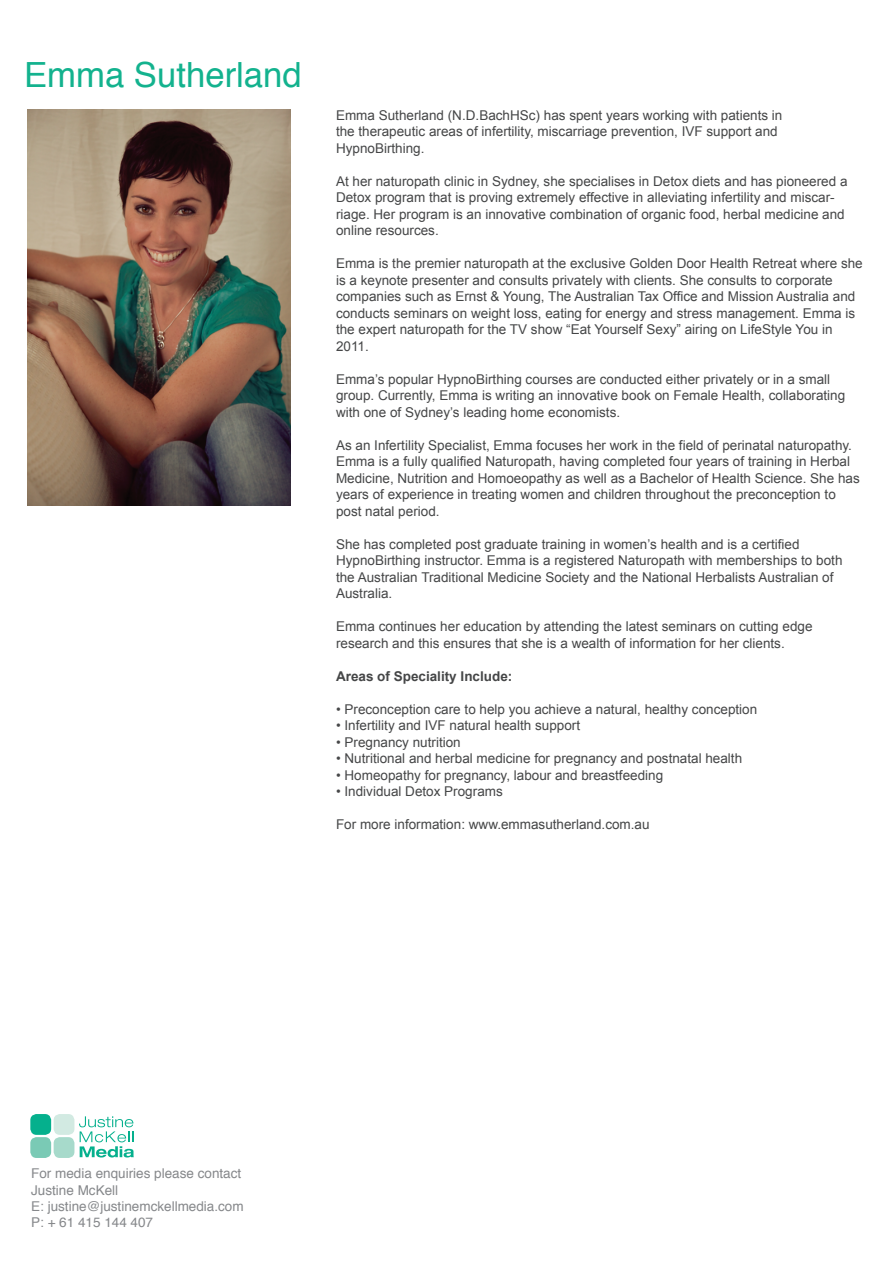
<style>
.page{position:relative;width:893px;height:1263px;background:#fff}
.page>*{position:absolute;margin:0;border:0;box-sizing:border-box;transform-origin:0 0}
.t1{font:34.65px "Helvetica";color:#13b28e}
.t2{font:13.5px/16.5px "Arial";color:#454647}
.t3{font:13.5px/16.2px "Helvetica";color:#86888b}
.t4{font:700 13.5px "Arial";color:#454647}
</style>
<div class="page">
<svg style="left:79px;top:1116px;width:55px;height:41px"></svg>
<div style="left:54px;top:1137px;width:20px;height:21px;background:#a7dacb;border-radius:6px"></div>
<div style="left:54px;top:1114px;width:20px;height:21px;background:#d2eae2;border-radius:6px"></div>
<div style="left:30px;top:1137px;width:21px;height:21px;background:#7acab5;border-radius:6px"></div>
<div style="left:30px;top:1114px;width:21px;height:21px;background:#05b08d;border-radius:6px"></div>
<img style="left:27px;top:110px;width:263px;height:396px">
<h1 class="t1" style="left:24px;top:48px;width:279px">Emma Sutherland</h1>
<p class="t2" style="left:336px;top:107px;width:448px">Emma Sutherland (N.D.BachHSc) has spent years working with patients in the therapeutic areas of infertility, miscarriage prevention, IVF support and<br>HypnoBirthing.</p>
<p class="t2" style="left:336px;top:173px;width:513px">At her naturopath clinic in Sydney, she specialises in Detox diets and has pioneered a Detox program that is proving extremely effective in alleviating infertility and miscar&shy;riage. Her program is an innovative combination of organic food, herbal medicine and online resources.</p>
<p class="t2" style="left:336px;top:255px;width:528px">Emma is the premier naturopath at the exclusive Golden Door Health Retreat where she is a keynote presenter and consults privately with clients. She consults to corporate companies such as Ernst &amp; Young, The Australian Tax Office and Mission Australia and conducts seminars on weight loss, eating for energy and stress management. Emma is the expert naturopath for the TV show “Eat Yourself Sexy” airing on LifeStyle You in 2011.</p>
<p class="t2" style="left:336px;top:371px;width:511px">Emma’s popular HypnoBirthing courses are conducted either privately or in a small group. Currently, Emma is writing an innovative book on Female Health, collaborating with one of Sydney’s leading home economists.</p>
<p class="t2" style="left:336px;top:437px;width:525px">As an Infertility Specialist, Emma focuses her work in the field of perinatal naturopathy.<br>Emma is a fully qualified Naturopath, having completed four years of training in Herbal Medicine, Nutrition and Homoeopathy as well as a Bachelor of Health Science. She has years of experience in treating women and children throughout the preconception to post natal period.</p>
<p class="t2" style="left:336px;top:536px;width:508px">She has completed post graduate training in women’s health and is a certified HypnoBirthing instructor. Emma is a registered Naturopath with memberships to both the Australian Traditional Medicine Society and the National Herbalists Australian of Australia.</p>
<p class="t2" style="left:336px;top:618px;width:478px">Emma continues her education by attending the latest seminars on cutting edge research and this ensures that she is a wealth of information for her clients.</p>
<p class="t4" style="left:336px;top:667px;width:178px">Areas of Speciality Include:</p>
<p class="t2" style="left:336px;top:701px;width:423px">• Preconception care to help you achieve a natural, healthy conception</p>
<p class="t2" style="left:336px;top:717px;width:246px">• Infertility and IVF natural health support</p>
<p class="t2" style="left:336px;top:734px;width:126px">• Pregnancy nutrition</p>
<p class="t2" style="left:336px;top:750px;width:408px">• Nutritional and herbal medicine for pregnancy and postnatal health</p>
<p class="t2" style="left:336px;top:767px;width:329px">• Homeopathy for pregnancy, labour and breastfeeding</p>
<p class="t2" style="left:336px;top:783px;width:168px">• Individual Detox Programs</p>
<p class="t2" style="left:336px;top:816px;width:315px">For more information: www.emmasutherland.com.au</p>
<p class="t3" style="left:31px;top:1166px;width:214px">For media enquiries please contact<br>Justine McKell<br>E: justine@justinemckellmedia.com<br>P: + 61 415 144 407</p>
</div>
